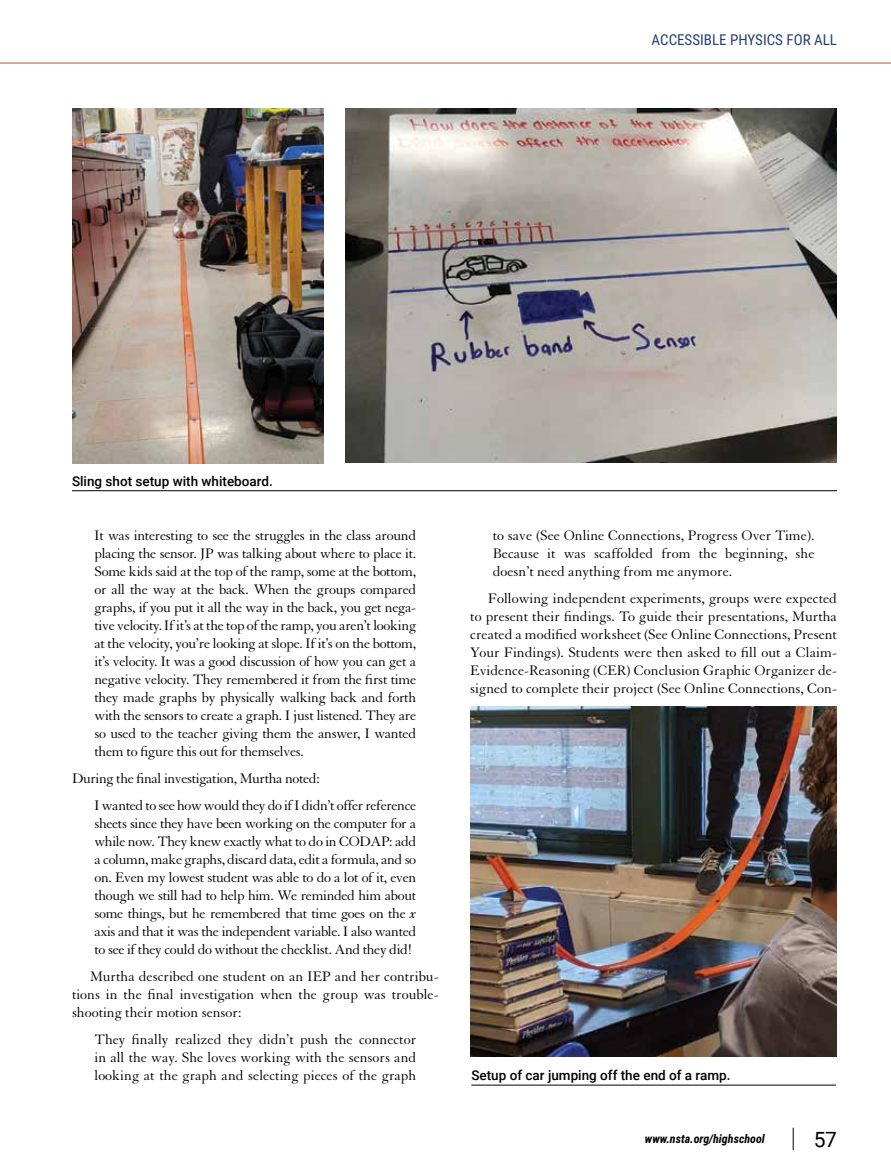
<style>
.page{position:relative;width:891px;height:1175px;background:#fff}
.page>*{position:absolute;margin:0;border:0;box-sizing:border-box;transform-origin:0 0}
.t1{font:21px "Roboto";color:#000}
.t2{font:15px/18px "Granjon LT Std";color:#000;text-align:justify}
.t3{font:15px/27px "Granjon LT Std";letter-spacing:-.025em;color:#000}
.t4{font:15px "Roboto Condensed";color:#273e74}
.t5{font:500 13.5px "Roboto";color:#000}
.t6{font:italic 700 12px "Roboto Condensed";color:#000}
.s1{font-style:italic}
</style>
<div class="page">
<hr style="left:471px;top:1084px;width:365px;height:1px;background:#000">
<img style="left:72px;top:108px;width:251px;height:355px">
<img style="left:345px;top:108px;width:492px;height:354px">
<img style="left:470px;top:706px;width:367px;height:350px">
<hr style="left:72px;top:490px;width:765px;height:1px;background:#000">
<svg style="left:793px;top:1127px;width:1px;height:23px"></svg>
<hr style="left:0;top:63px;width:891px;height:1px;background:#bc5428">
<p class="t4" style="left:652px;top:29px;width:187px">ACCESSIBLE PHYSICS FOR ALL</p>
<p class="t5" style="left:72px;top:471px;width:202px">Sling shot setup with whiteboard.</p>
<p class="t2" style="left:94px;top:527px;width:323px">It was interesting to see the struggles in the class around placing the sensor. JP was talking about where to place it.<br>Some kids said at the top of the ramp, some at the bottom, or all the way at the back. When the groups compared graphs, if you put it all the way in the back, you get nega&shy;tive velocity. If it’s at the top of the ramp, you aren’t looking at the velocity, you’re looking at slope. If it’s on the bottom, it’s velocity. It was a good discussion of how you can get a negative velocity. They remembered it from the first time they made graphs by physically walking back and forth with the sensors to create a graph. I just listened. They are so used to the teacher giving them the answer, I wanted them to figure this out for themselves.</p>
<p class="t3" style="left:94px;top:765px;width:323px;text-indent:-22px">During the final investigation, Murtha noted:<br>I wanted to see how would they do if I didn’t offer reference</p>
<p class="t2" style="left:94px;top:815px;width:323px">sheets since they have been working on the computer for a while now. They knew exactly what to do in CODAP: add a column, make graphs, discard data, edit a formula, and so on. Even my lowest student was able to do a lot of it, even though we still had to help him. We reminded him about some things, but he remembered that time goes on the <span class="s1">x </span>axis and that it was the independent variable. I also wanted to see if they could do without the checklist. And they did!</p>
<p class="t2" style="left:72px;top:968px;width:368px;text-indent:18px">Murtha described one student on an IEP and her contribu&shy;tions in the final investigation when the group was trouble&shy;shooting their motion sensor:</p>
<p class="t2" style="left:94px;top:1031px;width:323px">They finally realized they didn’t push the connector in all the way. She loves working with the sensors and looking at the graph and selecting pieces of the graph</p>
<p class="t2" style="left:493px;top:527px;width:323px">to save (See Online Connections, Progress Over Time).<br>Because it was scaffolded from the beginning, she doesn’t need anything from me anymore.</p>
<p class="t2" style="left:470px;top:590px;width:368px;text-indent:18px">Following independent experiments, groups were expected to present their findings. To guide their presentations, Murtha created a modified worksheet (See Online Connections, Present Your Findings). Students were then asked to fill out a Claim-Evidence-Reasoning (CER) Conclusion Graphic Organizer de&shy;signed to complete their project (See Online Connections, Con-</p>
<p class="t5" style="left:471px;top:1066px;width:261px">Setup of car jumping off the end of a ramp.</p>
<p class="t6" style="left:645px;top:1130px;width:121px">www.nsta.org/highschool</p>
<h1 class="t1" style="left:814px;top:1124px;width:25px">57</h1>
</div>
